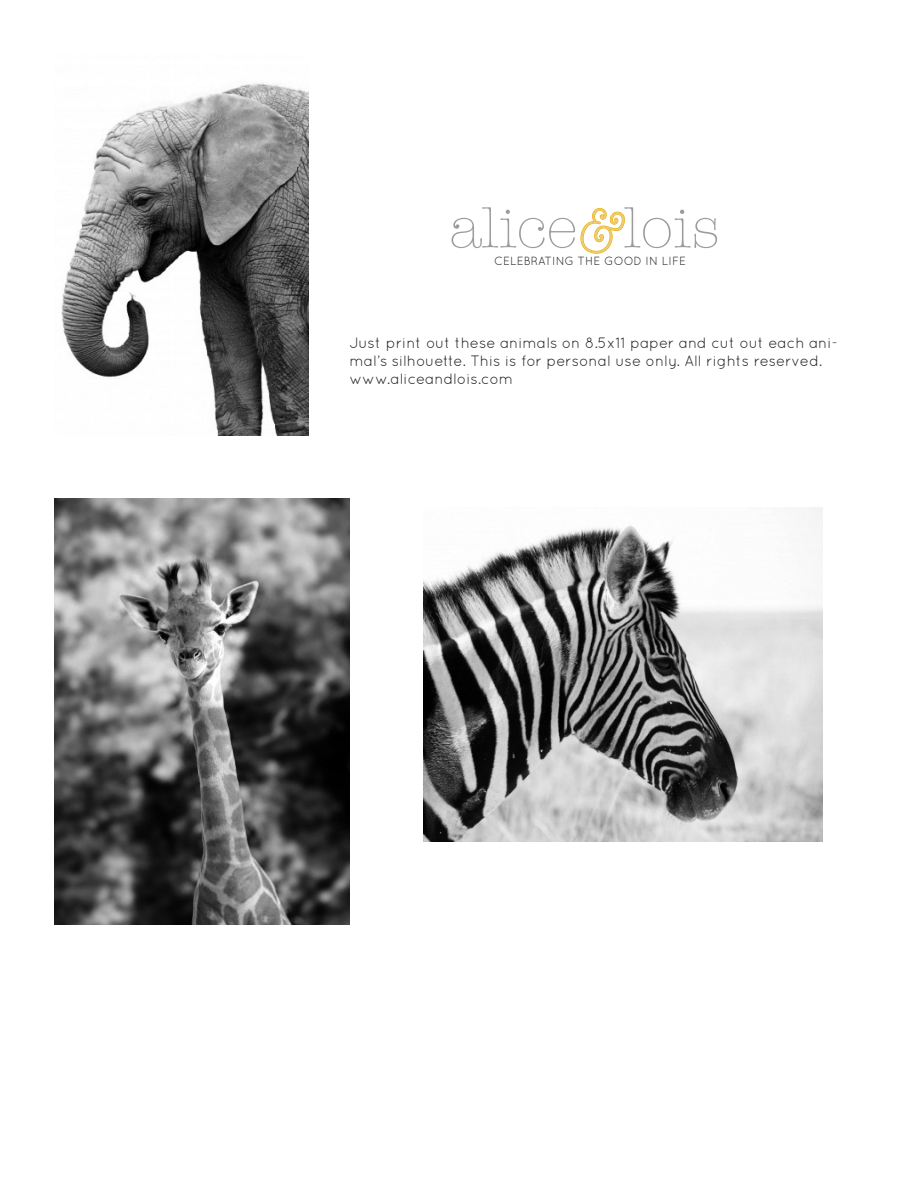
<style>
.page{position:relative;width:918px;height:1188px;background:#fff}
.page>*{position:absolute;margin:0;border:0;box-sizing:border-box;transform-origin:0 0}
.t1{font:300 58.8px "American Typewriter";color:#9b9da0}
.t2{font:300 58.8px "American Typewriter";color:#999b9e}
.t3{font:15px/18px "Quicksand";color:#231f20}
.t4{font:11.85px "Quicksand";color:#231f20}
</style>
<div class="page">
<img style="left:61px;top:83px;width:248px;height:353px">
<img style="left:54px;top:498px;width:295px;height:426px">
<img style="left:423px;top:508px;width:400px;height:334px">
<svg style="left:580px;top:208px;width:45px;height:46px"></svg>
<p class="t1" style="left:449px;top:185px;width:130px">alice</p>
<p class="t2" style="left:624px;top:185px;width:98px">lois</p>
<p class="t4" style="left:494px;top:254px;width:194px">CELEBRATING THE GOOD IN LIFE</p>
<p class="t3" style="left:350px;top:334px;width:490px">Just print out these animals on 8.5x11 paper and cut out each ani&shy;mal’s silhouette. This is for personal use only. All rights reserved.</p>
<p class="t3" style="left:350px;top:370px;width:165px">www.aliceandlois.com</p>
</div>
